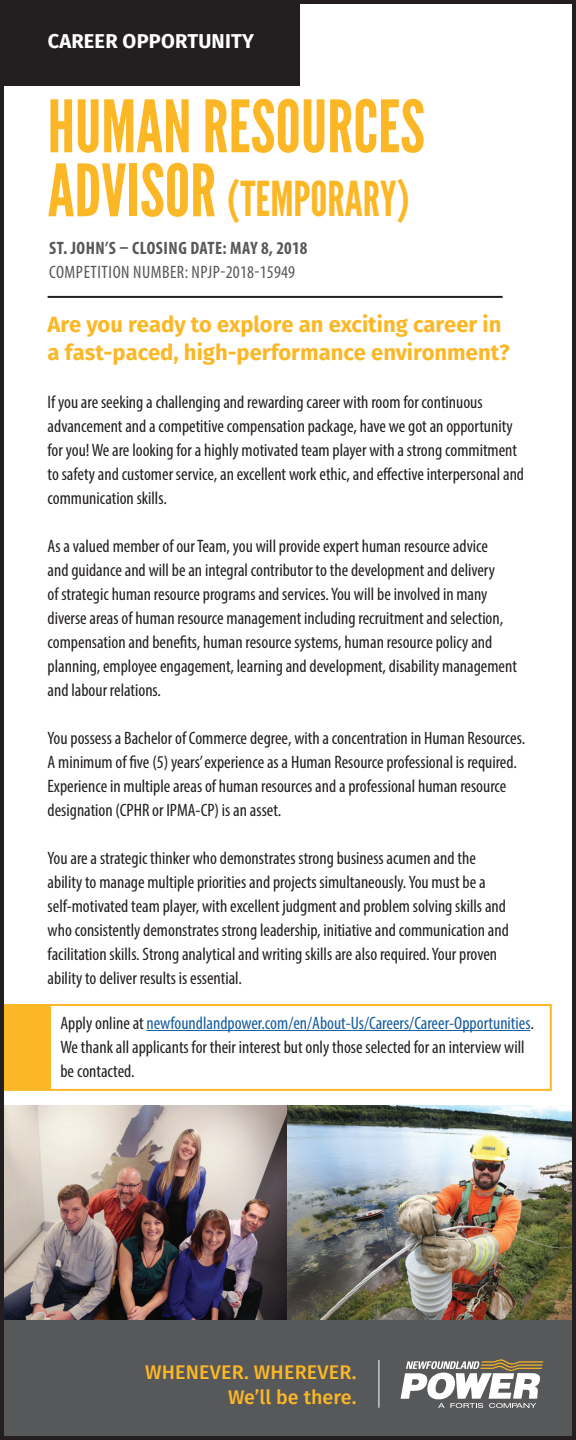
<style>
.page{position:relative;width:576px;height:1440px;background:#fff}
.page>*{position:absolute;margin:0;border:0;box-sizing:border-box;transform-origin:0 0}
.t1{font:72px "League Gothic";color:#fcb726}
.t2{font:48px "League Gothic";color:#fcb726}
.t3{font:700 22px/28px "Fira Sans";color:#fcb726}
.t4{font:700 20px "Fira Sans";letter-spacing:.01em;color:#fff}
.t5{font:500 19.6px/24.6px "Fira Sans";letter-spacing:.01em;color:#fcb726;text-align:right}
.t6{font:condensed 18px/24px "Myriad Pro";color:#231f20}
.t7{font:condensed 18px "Myriad Pro";letter-spacing:.03em;color:#57585a}
.t8{font:700 condensed 18px "Myriad Pro";letter-spacing:.03em;color:#57585a}
.s1{font-size:72px}
.s2{color:#175d9e}
</style>
<div class="page">
<img style="left:5px;top:1106px;width:282px;height:214px">
<img style="left:287px;top:1106px;width:284px;height:214px">
<div style="left:1px;top:1005px;width:49px;height:85px;background:#fcb726"></div>
<div style="left:0;top:1004px;width:552px;height:87px;border:2px solid #fcb726"></div>
<div style="left:0;top:1320px;width:576px;height:120px;background:#57585a"></div>
<svg style="left:401px;top:1359px;width:142px;height:49px"></svg>
<hr style="left:379px;top:1360px;width:1px;height:47px;background:#fff">
<hr style="left:147px;top:1030px;width:383px;height:1px;background:#175d9e">
<div style="left:0;top:3px;width:300px;height:83px;background:#231f20"></div>
<hr style="left:48px;top:296px;width:455px;height:2px;background:#231f20">
<div style="left:0;top:0;width:576px;height:1440px;border:4px solid #231f20"></div>
<p class="t4" style="left:48px;top:27px;width:208px">CAREER OPPORTUNITY</p>
<h1 class="t1" style="left:48px;top:85px;width:379px">HUMAN RESOURCES</h1>
<h2 class="t2" style="left:48px;top:172px;width:364px"><span class="s1">ADVISOR</span> (TEMPORARY)</h2>
<p class="t8" style="left:49px;top:236px;width:260px">ST. JOHN’S – CLOSING DATE: MAY 8, 2018</p>
<p class="t7" style="left:49px;top:261px;width:248px">COMPETITION NUMBER: NPJP-2018-15949</p>
<p class="t3" style="left:48px;top:311px;width:464px">Are you ready to explore an exciting career in a fast-paced, high-performance environment?</p>
<p class="t6" style="left:48px;top:390px;width:478px">If you are seeking a challenging and rewarding career with room for continuous advancement and a competitive compensation package, have we got an opportunity for you! We are looking for a highly motivated team player with a strong commitment to safety and customer service, an excellent work ethic, and effective interpersonal and communication skills.</p>
<p class="t6" style="left:48px;top:534px;width:471px">As a valued member of our Team, you will provide expert human resource advice<br>and guidance and will be an integral contributor to the development and delivery<br>of strategic human resource programs and services. You will be involved in many diverse areas of human resource management including recruitment and selection, compensation and benefits, human resource systems, human resource policy and planning, employee engagement, learning and development, disability management and labour relations.</p>
<p class="t6" style="left:48px;top:726px;width:479px">You possess a Bachelor of Commerce degree, with a concentration in Human Resources.<br>A minimum of five (5) years’ experience as a Human Resource professional is required.<br>Experience in multiple areas of human resources and a professional human resource designation (CPHR or IPMA-CP) is an asset.</p>
<p class="t6" style="left:48px;top:846px;width:463px">You are a strategic thinker who demonstrates strong business acumen and the ability to manage multiple priorities and projects simultaneously. You must be a self-motivated team player, with excellent judgment and problem solving skills and who consistently demonstrates strong leadership, initiative and communication and facilitation skills. Strong analytical and writing skills are also required. Your proven ability to deliver results is essential.</p>
<p class="t6" style="left:60px;top:1011px;width:475px">Apply online at <span class="s2">newfoundlandpower.com/en/About-Us/Careers/Career-Opportunities</span>.<br>We thank all applicants for their interest but only those selected for an interview will be contacted.</p>
<p class="t5" style="left:145px;top:1360px;width:213px">WHENEVER. WHEREVER.<br>We’ll be there.</p>
</div>
